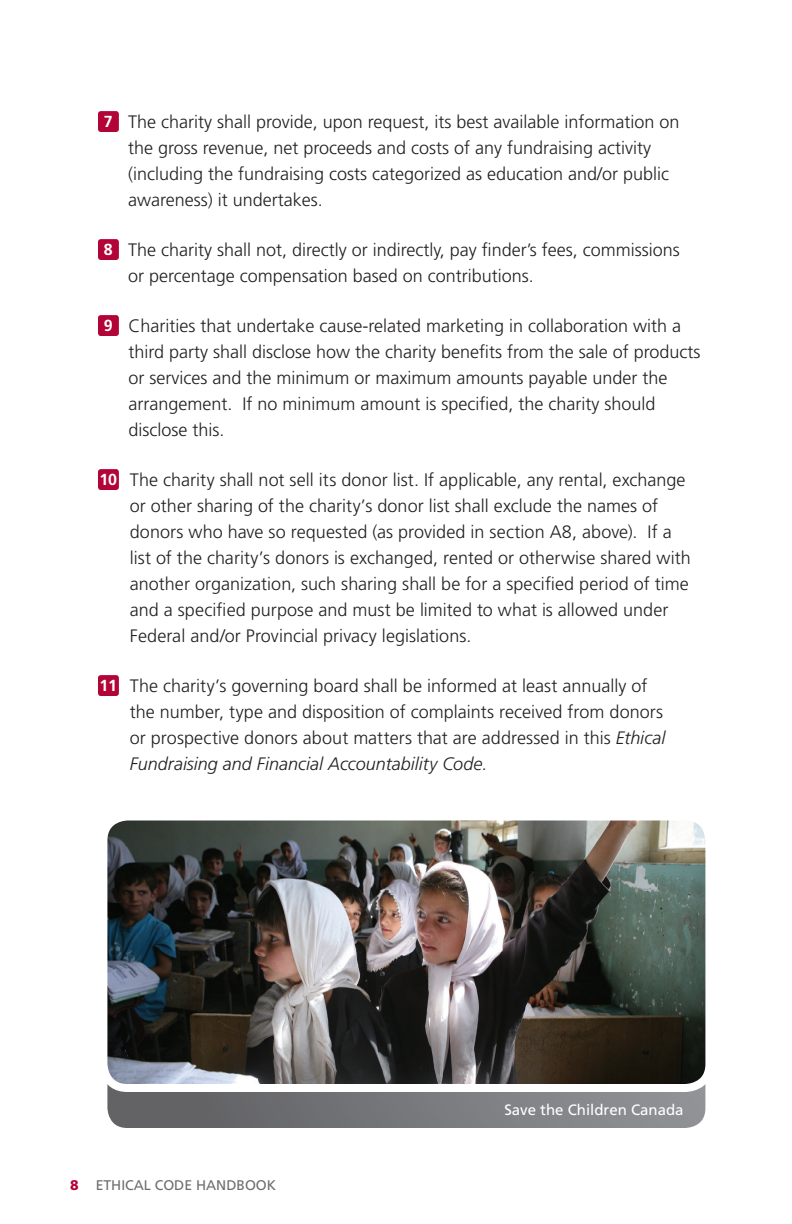
<style>
.page{position:relative;width:792px;height:1224px;background:#fff}
.page>*{position:absolute;margin:0;border:0;box-sizing:border-box;transform-origin:0 0}
.t1{font:300 18px/26px "Frutiger";color:#231f20}
.t2{font:700 16px "Frutiger";color:#fff}
.t3{font:15px "Frutiger";color:#fff}
.t4{font:14px "Frutiger";color:#6c6d70}
.s1{font-style:italic}
</style>
<div class="page">
<div style="left:98px;top:111px;width:21px;height:21px;background:#b30437;border-radius:3px"></div>
<div style="left:98px;top:239px;width:21px;height:21px;background:#b30437;border-radius:3px"></div>
<div style="left:98px;top:315px;width:21px;height:21px;background:#b30437;border-radius:3px"></div>
<div style="left:98px;top:469px;width:21px;height:21px;background:#b30437;border-radius:3px"></div>
<div style="left:98px;top:675px;width:21px;height:21px;background:#b30437;border-radius:3px"></div>
<div style="left:103px;top:825px;width:606px;height:307px;background:linear-gradient(to right,#5e5d60,#919497);border-radius:24px"></div>
<div style="left:99px;top:821px;width:614px;height:315px;border:8px solid #fff;border-radius:24px"></div>
<img style="left:103px;top:816px;width:606px;height:272px;border-radius:24px">
<div style="left:99px;top:812px;width:614px;height:280px;border:8px solid #fff;border-radius:24px"></div>
<p class="t2" style="left:104px;top:112px;width:10px">7</p>
<p class="t1" style="left:128px;top:109px;width:553px">The charity shall provide, upon request, its best available information on the gross revenue, net proceeds and costs of any fundraising activity (including the fundraising costs categorized as education and/or public awareness) it undertakes.</p>
<p class="t2" style="left:104px;top:240px;width:10px">8</p>
<p class="t1" style="left:128px;top:237px;width:553px">The charity shall not, directly or indirectly, pay finder’s fees, commissions or percentage compensation based on contributions.</p>
<p class="t2" style="left:104px;top:316px;width:10px">9</p>
<p class="t1" style="left:128px;top:313px;width:574px">Charities that undertake cause-related marketing in collaboration with a third party shall disclose how the charity benefits from the sale of products or services and the minimum or maximum amounts payable under the arrangement. If no minimum amount is specified, the charity should disclose this.</p>
<p class="t2" style="left:99px;top:470px;width:19px">10</p>
<p class="t1" style="left:130px;top:467px;width:562px">The charity shall not sell its donor list. If applicable, any rental, exchange or other sharing of the charity’s donor list shall exclude the names of donors who have so requested (as provided in section A8, above). If a list of the charity’s donors is exchanged, rented or otherwise shared with another organization, such sharing shall be for a specified period of time and a specified purpose and must be limited to what is allowed under Federal and/or Provincial privacy legislations.</p>
<p class="t2" style="left:99px;top:676px;width:19px">11</p>
<p class="t1" style="left:130px;top:673px;width:537px">The charity’s governing board shall be informed at least annually of the number, type and disposition of complaints received from donors or prospective donors about matters that are addressed in this <span class="s1">Ethical Fundraising and Financial Accountability Code.</span></p>
<p class="t4" style="left:96px;top:1177px;width:182px">ETHICAL CODE HANDBOOK</p>
<p class="t3" style="left:504px;top:1101px;width:181px">Save the Children Canada</p>
</div>
